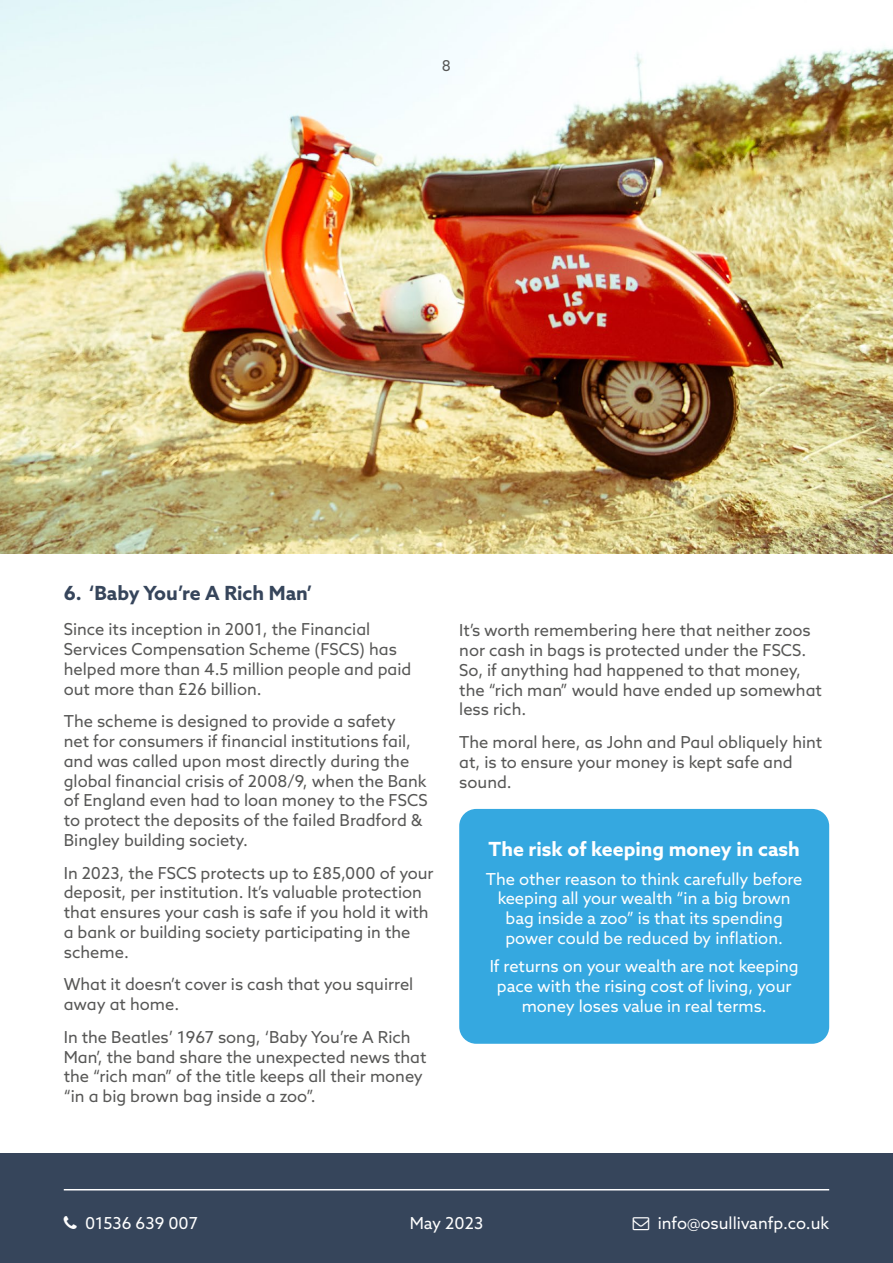
<style>
.page{position:relative;width:893px;height:1263px;background:#fff}
.page>*{position:absolute;margin:0;border:0;box-sizing:border-box;transform-origin:0 0}
.t1{font:700 19.5px "Azo Sans";color:#fff}
.t2{font:700 19.5px "Azo Sans";color:#36455b}
.t3{font:16.5px/19.8px "Azo Sans";color:#575756}
.t4{font:16.5px/19.8px "Azo Sans";color:#fff;text-align:center}
.t5{font:15px "Azo Sans";color:#575756}
</style>
<div class="page">
<img style="left:0;top:0;width:893px;height:554px">
<div style="left:0;top:1153px;width:893px;height:110px;background:#36455b"></div>
<hr style="left:64px;top:1189px;width:765px;height:1px;background:#fff">
<div style="left:459px;top:809px;width:370px;height:235px;background:#35a8e0;border-radius:17px"></div>
<p class="t5" style="left:442px;top:56px;width:11px">8</p>
<p class="t2" style="left:64px;top:580px;width:250px">6. ‘Baby You’re A Rich Man’</p>
<p class="t3" style="left:64px;top:619px;width:349px">Since its inception in 2001, the Financial Services Compensation Scheme (FSCS) has helped more than 4.5 million people and paid out more than £26 billion.</p>
<p class="t3" style="left:64px;top:711px;width:365px">The scheme is designed to provide a safety<br>net for consumers if financial institutions fail, and was called upon most directly during the global financial crisis of 2008/9, when the Bank of England even had to loan money to the FSCS to protect the deposits of the failed Bradford &amp; Bingley building society.</p>
<p class="t3" style="left:64px;top:863px;width:371px">In 2023, the FSCS protects up to £85,000 of your deposit, per institution. It’s valuable protection that ensures your cash is safe if you hold it with a bank or building society participating in the scheme.</p>
<p class="t3" style="left:64px;top:974px;width:351px">What it doesn’t cover is cash that you squirrel away at home.</p>
<p class="t3" style="left:64px;top:1027px;width:364px">In the Beatles’ 1967 song, ‘Baby You’re A Rich Man’, the band share the unexpected news that the “rich man” of the title keeps all their money “in a big brown bag inside a zoo”.</p>
<p class="t3" style="left:459px;top:620px;width:364px">It’s worth remembering here that neither zoos nor cash in bags is protected under the FSCS.<br>So, if anything had happened to that money, the “rich man” would have ended up somewhat less rich.</p>
<p class="t3" style="left:459px;top:732px;width:365px">The moral here, as John and Paul obliquely hint at, is to ensure your money is kept safe and sound.</p>
<p class="t1" style="left:488px;top:836px;width:313px">The risk of keeping money in cash</p>
<p class="t4" style="left:486px;top:868px;width:318px">The other reason to think carefully before keeping all your wealth “in a big brown bag inside a zoo” is that its spending power could be reduced by inflation.</p>
<p class="t4" style="left:490px;top:956px;width:311px">If returns on your wealth are not keeping pace with the rising cost of living, your money loses value in real terms.</p>
<p class="t4" style="left:85px;top:1213px;width:114px">01536 639 007</p>
<p class="t4" style="left:658px;top:1213px;width:173px">info@osullivanfp.co.uk</p>
<p class="t4" style="left:410px;top:1213px;width:75px">May 2023</p>
</div>
